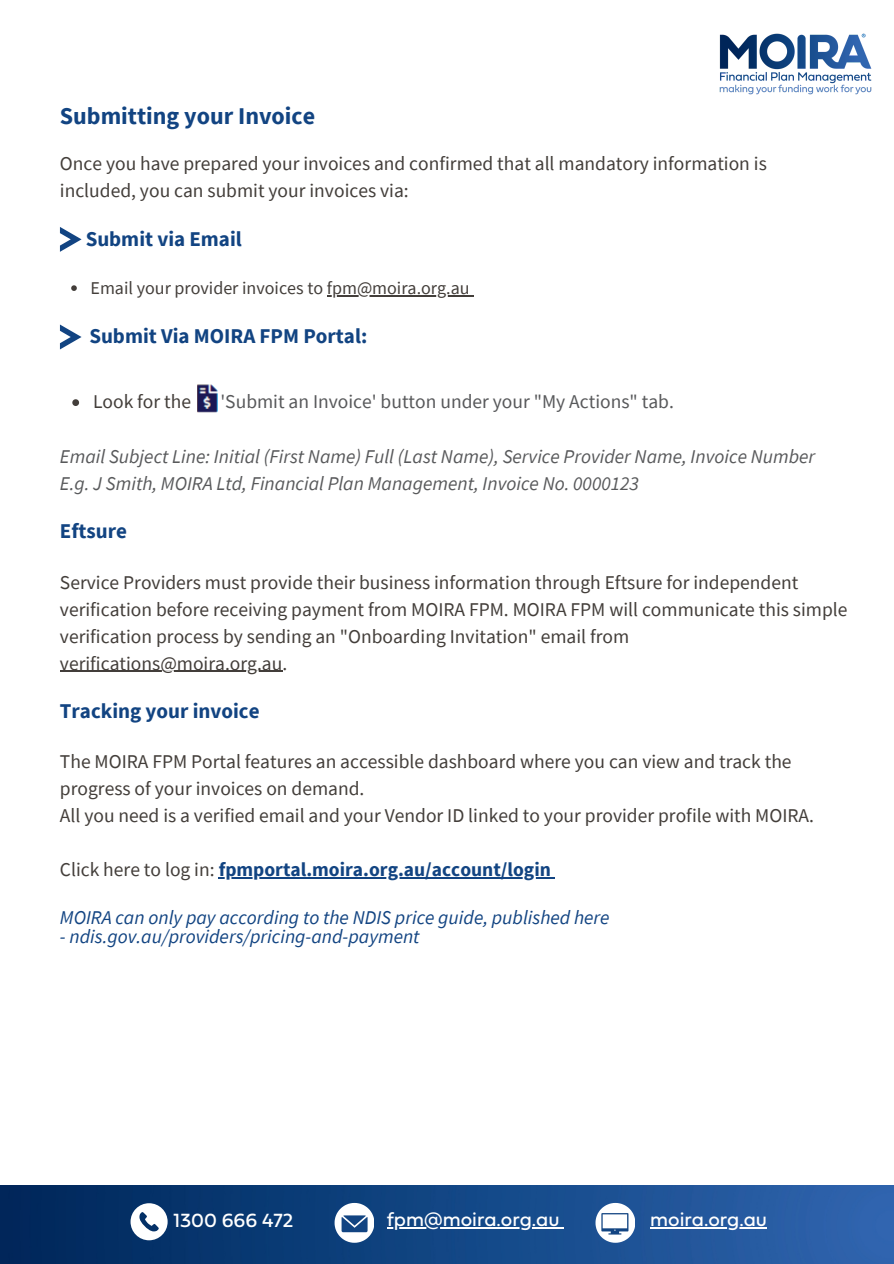
<style>
.page{position:relative;width:894px;height:1264px;background:#fff}
.page>*{position:absolute;margin:0;border:0;box-sizing:border-box;transform-origin:0 0}
.t1{font:700 24px "Source Sans Pro";color:#124482}
.t2{font:700 21px "Source Sans Pro";color:#124482}
.t3{font:19.95px "Fieldwork Geo Regular";color:#fff}
.t4{font:19.5px/27px "Source Sans Pro";color:#433e3a}
.t5{font:italic 19.5px/27px "Source Sans Pro";color:#58595b}
.t6{font:italic 19.5px "Source Sans Pro";color:#124482}
.t7{font:700 19.5px "Source Sans Pro";color:#124482}
.t8{font:19.5px "Source Sans Pro";color:#58595b}
.t9{font:18px "Source Sans Pro";color:#433e3a}
.s1{font-weight:400;color:#433e3a}
</style>
<div class="page">
<svg style="left:71px;top:285px;width:6px;height:6px"></svg>
<hr style="left:327px;top:295px;width:142px;height:1px;background:#433e3a">
<svg style="left:72px;top:399px;width:7px;height:7px"></svg>
<img style="left:197px;top:384px;width:20px;height:29px">
<svg style="left:60px;top:324px;width:21px;height:25px"></svg>
<svg style="left:60px;top:227px;width:21px;height:25px"></svg>
<hr style="left:219px;top:877px;width:331px;height:1px;background:#124482">
<hr style="left:60px;top:670px;width:222px;height:2px;background:#433e3a">
<img style="left:0;top:1185px;width:893px;height:78px">
<svg style="left:334px;top:1202px;width:40px;height:40px"></svg>
<svg style="left:595px;top:1202px;width:39px;height:40px"></svg>
<div style="left:602px;top:1214px;width:25px;height:14px;background:#fff"></div>
<svg style="left:130px;top:1203px;width:37px;height:37px"></svg>
<hr style="left:386px;top:1226px;width:173px;height:2px;background:#fff">
<hr style="left:650px;top:1226px;width:116px;height:2px;background:#fff">
<img style="left:719px;top:33px;width:153px;height:62px">
<p class="t1" style="left:60px;top:100px;width:257px">Submitting your Invoice</p>
<p class="t4" style="left:60px;top:149px;width:708px">Once you have prepared your invoices and confirmed that all mandatory information is included, you can submit your invoices via:</p>
<p class="t2" style="left:86px;top:225px;width:158px">Submit via Email</p>
<p class="t9" style="left:90px;top:276px;width:380px">Email your provider invoices to fpm@moira.org.au</p>
<p class="t2" style="left:89px;top:322px;width:279px">Submit Via MOIRA FPM Portal:</p>
<p class="t4" style="left:93px;top:388px;width:99px">Look for the</p>
<p class="t8" style="left:220px;top:389px;width:455px">'Submit an Invoice' button under your "My Actions" tab.</p>
<p class="t5" style="left:60px;top:442px;width:756px">Email Subject Line: Initial (First Name) Full (Last Name), Service Provider Name, Invoice Number<br>E.g. J Smith, MOIRA Ltd, Financial Plan Management, Invoice No. 0000123</p>
<p class="t2" style="left:60px;top:517px;width:69px">Eftsure</p>
<p class="t4" style="left:60px;top:568px;width:788px">Service Providers must provide their business information through Eftsure for independent verification before receiving payment from MOIRA FPM. MOIRA FPM will communicate this simple verification process by sending an "Onboarding Invitation" email from verifications@moira.org.au.</p>
<p class="t2" style="left:60px;top:697px;width:201px">Tracking your invoice</p>
<p class="t4" style="left:60px;top:748px;width:755px">The MOIRA FPM Portal features an accessible dashboard where you can view and track the progress of your invoices on demand.<br>All you need is a verified email and your Vendor ID linked to your provider profile with MOIRA.</p>
<p class="t7" style="left:60px;top:857px;width:492px"><span class="s1">Click here to log in:</span> fpmportal.moira.org.au/account/login</p>
<p class="t6" style="left:60px;top:904px;width:551px">MOIRA can only pay according to the NDIS price guide, published here</p>
<p class="t6" style="left:60px;top:923px;width:361px">- ndis.gov.au/providers/pricing-and-payment</p>
<p class="t3" style="left:173px;top:1213px;width:121px">1300 666 472</p>
<p class="t3" style="left:386px;top:1212px;width:174px">fpm@moira.org.au</p>
<p class="t3" style="left:650px;top:1212px;width:118px">moira.org.au</p>
</div>
